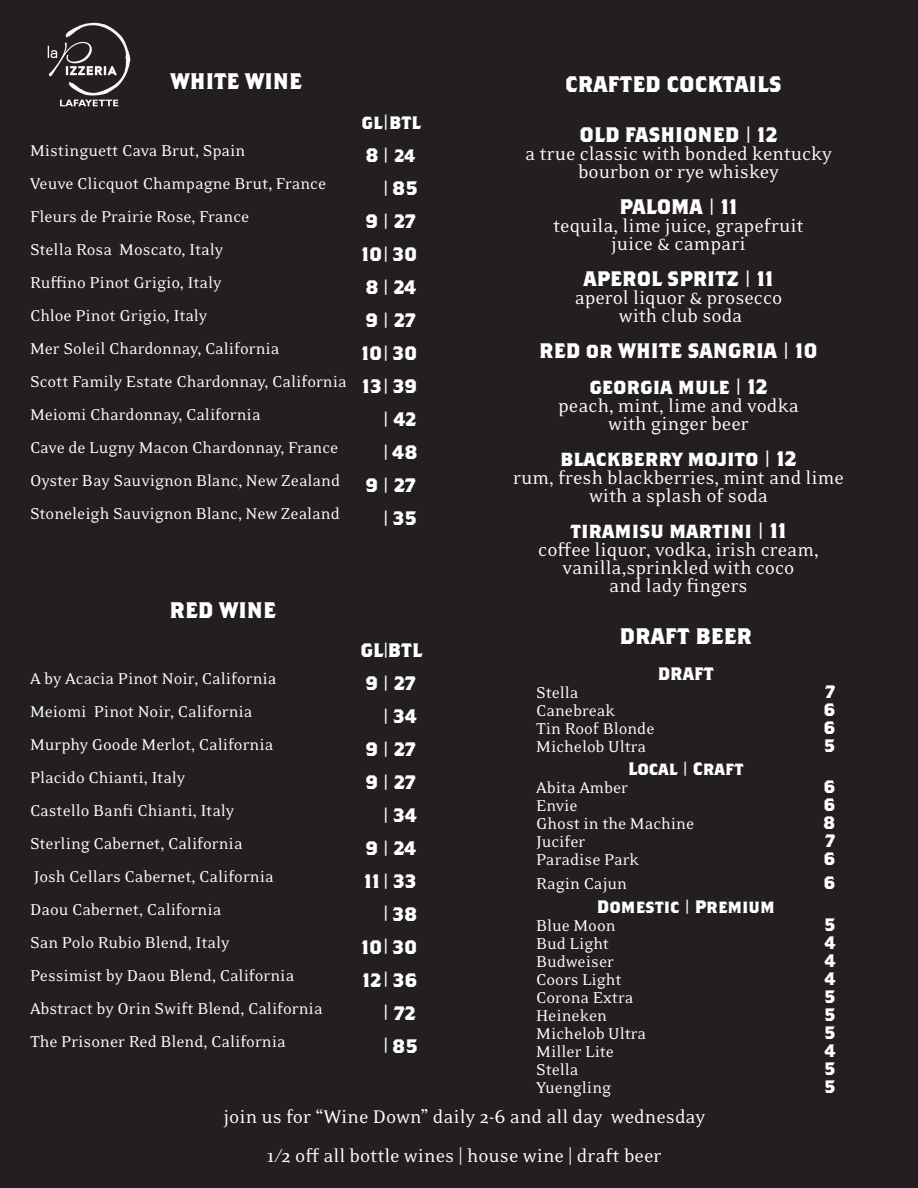
<style>
.page{position:relative;width:918px;height:1188px;background:#231f20}
.page>*{position:absolute;margin:0;border:0;box-sizing:border-box;transform-origin:0 0}
.t1{font:700 22.5px "Brothers OT";color:#fff}
.t2{font:21px/18px "Eidetic Neo OT";color:#fff;text-align:center}
.t3{font:700 21px/36px "Brothers OT";color:#fff;text-align:center}
.t4{font:700 19.5px/33px "Brothers OT";color:#fff}
.t5{font:18px/33px "Eidetic Neo OT";color:#fff}
.t6{font:700 18px "Brothers OT";color:#fff}
.s1{font-size:18px}
</style>
<div class="page">
<img style="left:47px;top:22px;width:84px;height:84px">
<p class="t1" style="left:171px;top:71px;width:133px">WHITE WINE</p>
<p class="t1" style="left:565px;top:74px;width:218px">CRAFTED COCKTAILS</p>
<p class="t5" style="left:30px;top:135px;width:318px">Mistinguett Cava Brut, Spain<br>Veuve Clicquot Champagne Brut, France Fleurs de Prairie Rose, France<br>Stella Rosa Moscato, Italy<br>Ruffino Pinot Grigio, Italy<br>Chloe Pinot Grigio, Italy<br>Mer Soleil Chardonnay, California<br>Scott Family Estate Chardonnay, California Meiomi Chardonnay, California<br>Cave de Lugny Macon Chardonnay, France Oyster Bay Sauvignon Blanc, New Zealand Stoneleigh Sauvignon Blanc, New Zealand</p>
<p class="t4" style="left:361px;top:106px;width:61px">gl|<span class="s1">BTL<br></span>8|<span class="s1">24</span></p>
<p class="t4" style="left:383px;top:173px;width:37px">|85</p>
<p class="t4" style="left:361px;top:206px;width:58px;text-align:justify">9|27<br>10| 30<br>8|24<br>9|27<br>10| 30<br>13|39</p>
<p class="t4" style="left:383px;top:404px;width:37px">|42 |48</p>
<p class="t4" style="left:366px;top:470px;width:52px">9|27</p>
<p class="t4" style="left:383px;top:503px;width:36px">|35</p>
<p class="t1" style="left:169px;top:600px;width:108px">RED WINE</p>
<p class="t5" style="left:30px;top:663px;width:294px">A by Acacia Pinot Noir, California<br>Meiomi Pinot Noir, California<br>Murphy Goode Merlot, California<br>Placido Chianti, Italy<br>Castello Banfi Chianti, Italy<br>Sterling Cabernet, California<br>Josh Cellars Cabernet, California<br>Daou Cabernet, California<br>San Polo Rubio Blend, Italy<br>Pessimist by Daou Blend, California<br>Abstract by Orin Swift Blend, California<br>The Prisoner Red Blend, California</p>
<p class="t4" style="left:361px;top:635px;width:63px">GL|BTL<br>9|27</p>
<p class="t4" style="left:383px;top:701px;width:36px">|34</p>
<p class="t4" style="left:366px;top:734px;width:52px">9|27<br>9|27</p>
<p class="t4" style="left:383px;top:800px;width:36px">|34</p>
<p class="t4" style="left:364px;top:833px;width:54px">9|24<br>11|33</p>
<p class="t4" style="left:383px;top:899px;width:36px">|38</p>
<p class="t4" style="left:361px;top:931px;width:58px">10| 30<br>12|36</p>
<p class="t4" style="left:383px;top:998px;width:37px">|72 |85</p>
<p class="t3" style="left:580px;top:117px;width:199px">OLD FASHIONED | 12</p>
<p class="t2" style="left:525px;top:145px;width:308px">a true classic with bonded kentucky bourbon or rye whiskey</p>
<p class="t3" style="left:620px;top:189px;width:119px">PALOMA | 11</p>
<p class="t2" style="left:553px;top:217px;width:252px">tequila, lime juice, grapefruit juice &amp; campari</p>
<p class="t3" style="left:584px;top:261px;width:191px">APEROL SPRITZ | 11</p>
<p class="t2" style="left:575px;top:289px;width:209px">aperol liquor &amp; prosecco with club soda</p>
<p class="t3" style="left:539px;top:333px;width:280px">RED or WHITE SANGRIA | 10 georgia mule | 12</p>
<p class="t2" style="left:558px;top:397px;width:242px">peach, mint, lime and vodka with ginger beer</p>
<p class="t3" style="left:560px;top:441px;width:238px">blackberry mojito | 12</p>
<p class="t2" style="left:513px;top:469px;width:332px">rum, fresh blackberries, mint and lime with a splash of soda</p>
<p class="t3" style="left:571px;top:513px;width:217px">tiramisu martini | 11</p>
<p class="t2" style="left:538px;top:541px;width:282px">coffee liquor, vodka, irish cream, vanilla,sprinkled with coco<br>and lady fingers</p>
<p class="t1" style="left:619px;top:626px;width:134px">DRAFT BEER</p>
<p class="t6" style="left:658px;top:666px;width:58px">DRAFT</p>
<p class="t5" style="left:536px;top:677px;width:44px">Stella</p>
<p class="t6" style="left:826px;top:684px;width:11px">7</p>
<p class="t5" style="left:536px;top:695px;width:80px">Canebreak</p>
<p class="t6" style="left:824px;top:702px;width:13px">6</p>
<p class="t5" style="left:536px;top:713px;width:120px">Tin Roof Blonde</p>
<p class="t6" style="left:824px;top:720px;width:13px">6</p>
<p class="t5" style="left:536px;top:731px;width:112px">Michelob Ultra</p>
<p class="t6" style="left:824px;top:738px;width:13px">5</p>
<p class="t6" style="left:628px;top:760px;width:117px">Local | Craft</p>
<p class="t5" style="left:536px;top:771px;width:93px">Abita Amber</p>
<p class="t6" style="left:824px;top:778px;width:13px">6</p>
<p class="t5" style="left:536px;top:789px;width:43px">Envie</p>
<p class="t6" style="left:824px;top:796px;width:13px">6</p>
<p class="t5" style="left:536px;top:807px;width:160px">Ghost in the Machine</p>
<p class="t6" style="left:823px;top:814px;width:14px">8</p>
<p class="t5" style="left:536px;top:825px;width:51px">Jucifer</p>
<p class="t6" style="left:826px;top:832px;width:11px">7</p>
<p class="t5" style="left:536px;top:843px;width:104px">Paradise Park</p>
<p class="t6" style="left:824px;top:850px;width:13px">6</p>
<p class="t5" style="left:536px;top:867px;width:92px">Ragin Cajun</p>
<p class="t6" style="left:824px;top:874px;width:13px">6</p>
<p class="t6" style="left:597px;top:898px;width:180px">Domestic | Premium</p>
<p class="t5" style="left:536px;top:909px;width:81px">Blue Moon</p>
<p class="t6" style="left:824px;top:916px;width:13px">5</p>
<p class="t5" style="left:536px;top:927px;width:75px">Bud Light</p>
<p class="t6" style="left:824px;top:934px;width:13px">4</p>
<p class="t5" style="left:536px;top:945px;width:79px">Budweiser</p>
<p class="t6" style="left:824px;top:952px;width:13px">4</p>
<p class="t5" style="left:536px;top:963px;width:87px">Coors Light</p>
<p class="t6" style="left:824px;top:970px;width:13px">4</p>
<p class="t5" style="left:536px;top:981px;width:99px">Corona Extra</p>
<p class="t6" style="left:824px;top:988px;width:13px">5</p>
<p class="t5" style="left:536px;top:999px;width:72px">Heineken</p>
<p class="t6" style="left:824px;top:1006px;width:13px">5</p>
<p class="t5" style="left:536px;top:1017px;width:112px">Michelob Ultra</p>
<p class="t6" style="left:824px;top:1024px;width:13px">5</p>
<p class="t5" style="left:536px;top:1035px;width:79px">Miller Lite</p>
<p class="t6" style="left:824px;top:1042px;width:13px">4</p>
<p class="t5" style="left:536px;top:1053px;width:44px">Stella</p>
<p class="t6" style="left:824px;top:1060px;width:13px">5</p>
<p class="t5" style="left:536px;top:1071px;width:76px">Yuengling</p>
<p class="t6" style="left:824px;top:1078px;width:13px">5</p>
<p class="t2" style="left:223px;top:1098px;width:483px;line-height:39px">join us for “Wine Down” daily 2-6 and all day wednesday<br>1/2 off all bottle wines | house wine | draft beer</p>
</div>
